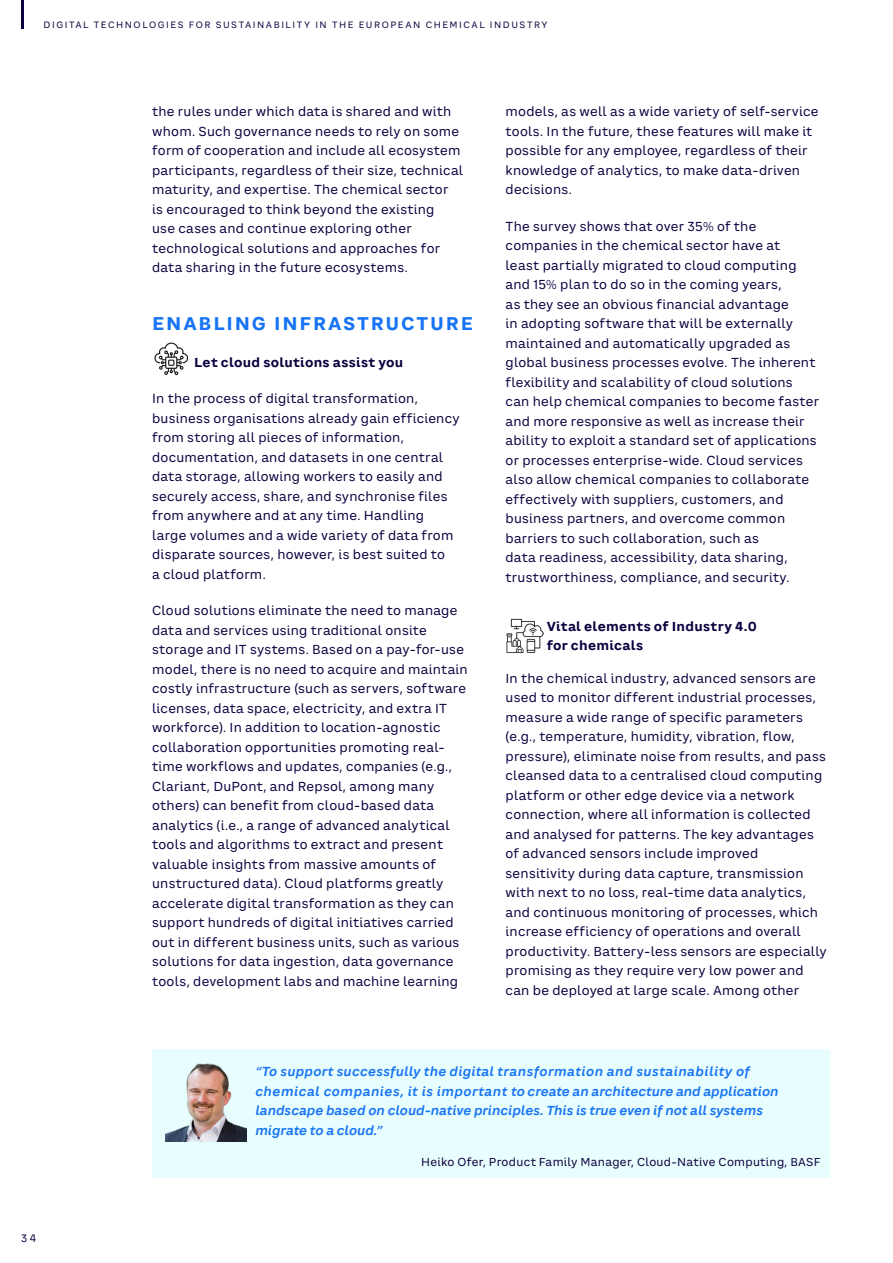
<style>
.page{position:relative;width:893px;height:1263px;background:#fff}
.page>*{position:absolute;margin:0;border:0;box-sizing:border-box;transform-origin:0 0}
.R4_SECTION_HEADING_L{font:700 18px "CA Saygon Text";letter-spacing:.1em;color:#1774f5}
.R6_BODYTEXT_8_5_13{font:12.75px/19.5px "CA Saygon Text";letter-spacing:.02em;color:#0d003f}
.R17_QUOTE_within_tex{font:italic 600 12.75px/19.5px "CA Saygon Text";letter-spacing:.005em;color:#1774f5}
.R5_SUB_HEADING_LEVEL{font:700 12.75px/19.5px "CA Saygon Text";letter-spacing:.025em;color:#0d003f}
.R6_BODYTEXT_8_5_13-2{font:700 12.75px "CA Saygon Text";letter-spacing:.025em;color:#0d003f}
.R18_AUTHOR_QUOTE_wit{font:11.25px "CA Saygon Text";letter-spacing:.025em;color:#0d003f}
.t1{font:10.5px "CA Saygon Text";color:#0d003f}
.t2{font:9px "CA Saygon Text";letter-spacing:.17em;color:#0d003f}
</style>
<div class="page">
<img style="left:154px;top:342px;width:35px;height:34px">
<img style="left:506px;top:618px;width:38px;height:35px">
<div style="left:152px;top:1050px;width:677px;height:128px;background:#e8fdfd"></div>
<img style="left:166px;top:1063px;width:81px;height:78px">
<hr style="left:21px;top:0;width:2px;height:28px;background:#0d003f">
<p class="t2" style="left:44px;top:18px;width:506px">DIGITAL TECHNOLOGIES FOR SUSTAINABILITY IN THE EUROPEAN CHEMICAL INDUSTRY</p>
<p class="t1" style="left:21px;top:1230px;width:17px">34</p>
<p class="R6_BODYTEXT_8_5_13" style="left:152px;top:102px;width:312px">the rules under which data is shared and with whom. Such governance needs to rely on some form of cooperation and include all ecosystem participants, regardless of their size, technical maturity, and expertise. The chemical sector<br>is encouraged to think beyond the existing<br>use cases and continue exploring other technological solutions and approaches for data sharing in the future ecosystems.</p>
<p class="R4_SECTION_HEADING_L" style="left:152px;top:310px;width:323px">ENABLING INFRASTRUCTURE</p>
<p class="R6_BODYTEXT_8_5_13-2" style="left:194px;top:352px;width:211px">Let cloud solutions assist you</p>
<p class="R6_BODYTEXT_8_5_13" style="left:152px;top:389px;width:309px">In the process of digital transformation, business organisations already gain efficiency from storing all pieces of information, documentation, and datasets in one central data storage, allowing workers to easily and securely access, share, and synchronise files from anywhere and at any time. Handling large volumes and a wide variety of data from disparate sources, however, is best suited to<br>a cloud platform.</p>
<p class="R6_BODYTEXT_8_5_13" style="left:152px;top:601px;width:317px">Cloud solutions eliminate the need to manage data and services using traditional onsite storage and IT systems. Based on a pay-for-use model, there is no need to acquire and maintain costly infrastructure (such as servers, software licenses, data space, electricity, and extra IT workforce). In addition to location-agnostic collaboration opportunities promoting real&shy;time workflows and updates, companies (e.g., Clariant, DuPont, and Repsol, among many others) can benefit from cloud-based data analytics (i.e., a range of advanced analytical tools and algorithms to extract and present valuable insights from massive amounts of unstructured data). Cloud platforms greatly accelerate digital transformation as they can support hundreds of digital initiatives carried out in different business units, such as various solutions for data ingestion, data governance tools, development labs and machine learning</p>
<p class="R6_BODYTEXT_8_5_13" style="left:506px;top:102px;width:314px">models, as well as a wide variety of self-service tools. In the future, these features will make it possible for any employee, regardless of their knowledge of analytics, to make data-driven decisions.</p>
<p class="R6_BODYTEXT_8_5_13" style="left:506px;top:216px;width:315px">The survey shows that over 35% of the companies in the chemical sector have at<br>least partially migrated to cloud computing and 15% plan to do so in the coming years,<br>as they see an obvious financial advantage<br>in adopting software that will be externally maintained and automatically upgraded as global business processes evolve. The inherent flexibility and scalability of cloud solutions can help chemical companies to become faster and more responsive as well as increase their ability to exploit a standard set of applications or processes enterprise-wide. Cloud services also allow chemical companies to collaborate effectively with suppliers, customers, and business partners, and overcome common barriers to such collaboration, such as<br>data readiness, accessibility, data sharing, trustworthiness, compliance, and security.</p>
<p class="R5_SUB_HEADING_LEVEL" style="left:547px;top:616px;width:212px">Vital elements of Industry 4.0 for chemicals</p>
<p class="R6_BODYTEXT_8_5_13" style="left:506px;top:668px;width:323px">In the chemical industry, advanced sensors are used to monitor different industrial processes, measure a wide range of specific parameters (e.g., temperature, humidity, vibration, flow, pressure), eliminate noise from results, and pass cleansed data to a centralised cloud computing platform or other edge device via a network connection, where all information is collected and analysed for patterns. The key advantages of advanced sensors include improved sensitivity during data capture, transmission with next to no loss, real-time data analytics, and continuous monitoring of processes, which increase efficiency of operations and overall productivity. Battery-less sensors are especially promising as they require very low power and can be deployed at large scale. Among other</p>
<p class="R17_QUOTE_within_tex" style="left:255px;top:1062px;width:525px">“To support successfully the digital transformation and sustainability of chemical companies, it is important to create an architecture and application landscape based on cloud-native principles. This is true even if not all systems migrate to a cloud.”</p>
<p class="R18_AUTHOR_QUOTE_wit" style="left:421px;top:1153px;width:401px">Heiko Ofer, Product Family Manager, Cloud-Native Computing, BASF</p>
</div>
